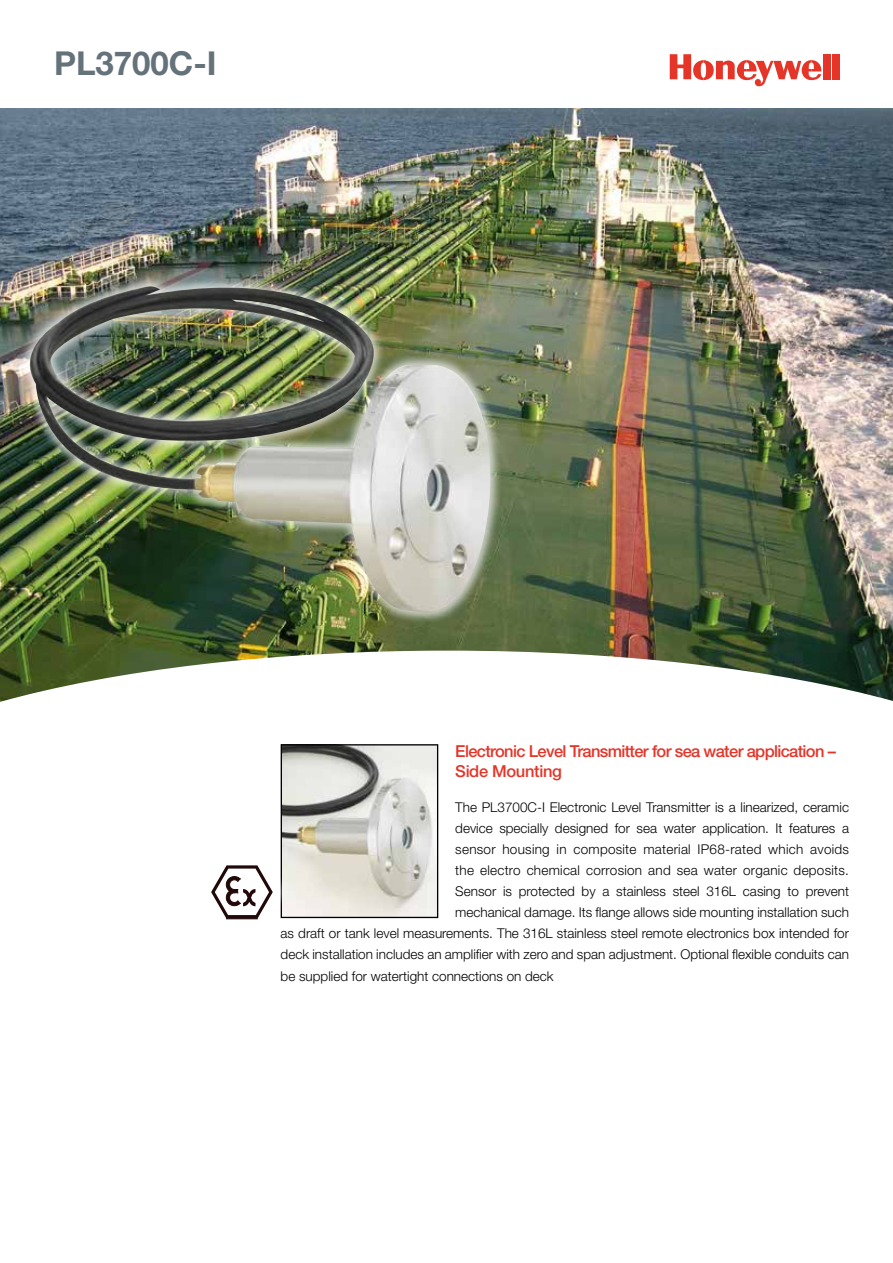
<style>
.page{position:relative;width:893px;height:1263px;background:#fff}
.page>*{position:absolute;margin:0;border:0;box-sizing:border-box;transform-origin:0 0}
.t1{font:700 33px "Helvetica Neue";color:#64727a}
.t2{font:500 16.5px/19.5px "Helvetica Neue";letter-spacing:-.04em;color:#e53529}
.t3{font:300 13.5px "Helvetica Neue";color:#000}
.t4{font:300 13.5px "Helvetica Neue";letter-spacing:.02em;color:#000}
</style>
<div class="page">
<div style="left:823px;top:54px;width:7px;height:25px;background:#e53529"></div>
<div style="left:833px;top:54px;width:7px;height:25px;background:#e53529"></div>
<svg style="left:670px;top:54px;width:151px;height:32px"></svg>
<img style="left:0;top:108px;width:893px;height:594px">
<img style="left:283px;top:746px;width:153px;height:170px">
<div style="left:281px;top:744px;width:157px;height:174px;border:1px solid #000"></div>
<div style="left:18px;top:275px;width:484px;height:349px;background:#fff;opacity:.7"></div>
<img style="left:23px;top:284px;width:493px;height:330px">
<div style="left:196px;top:849px;width:92px;height:86px;background:#fff"></div>
<svg style="left:211px;top:865px;width:62px;height:54px"></svg>
<h1 class="t1" style="left:54px;top:43px;width:164px">PL3700C-I</h1>
<p class="t2" style="left:455px;top:741px;width:382px">Electronic Level Transmitter for sea water application –<br>Side Mounting</p>
<p class="t3" style="left:455px;top:799px;width:395px">The PL3700C-I Electronic Level Transmitter is a linearized, ceramic</p>
<p class="t3" style="left:455px;top:820px;width:395px">device specially designed for sea water application. It features a</p>
<p class="t4" style="left:455px;top:841px;width:395px">sensor housing in composite material IP68-rated which avoids</p>
<p class="t4" style="left:455px;top:862px;width:395px">the electro chemical corrosion and sea water organic deposits.</p>
<p class="t3" style="left:455px;top:883px;width:395px">Sensor is protected by a stainless steel 316L casing to prevent</p>
<p class="t3" style="left:455px;top:904px;width:395px">mechanical damage. Its flange allows side mounting installation such</p>
<p class="t3" style="left:281px;top:925px;width:570px">as draft or tank level measurements. The 316L stainless steel remote electronics box intended for</p>
<p class="t3" style="left:281px;top:946px;width:570px">deck installation includes an amplifier with zero and span adjustment. Optional flexible conduits can</p>
<p class="t3" style="left:281px;top:967px;width:275px">be supplied for watertight connections on deck</p>
</div>
